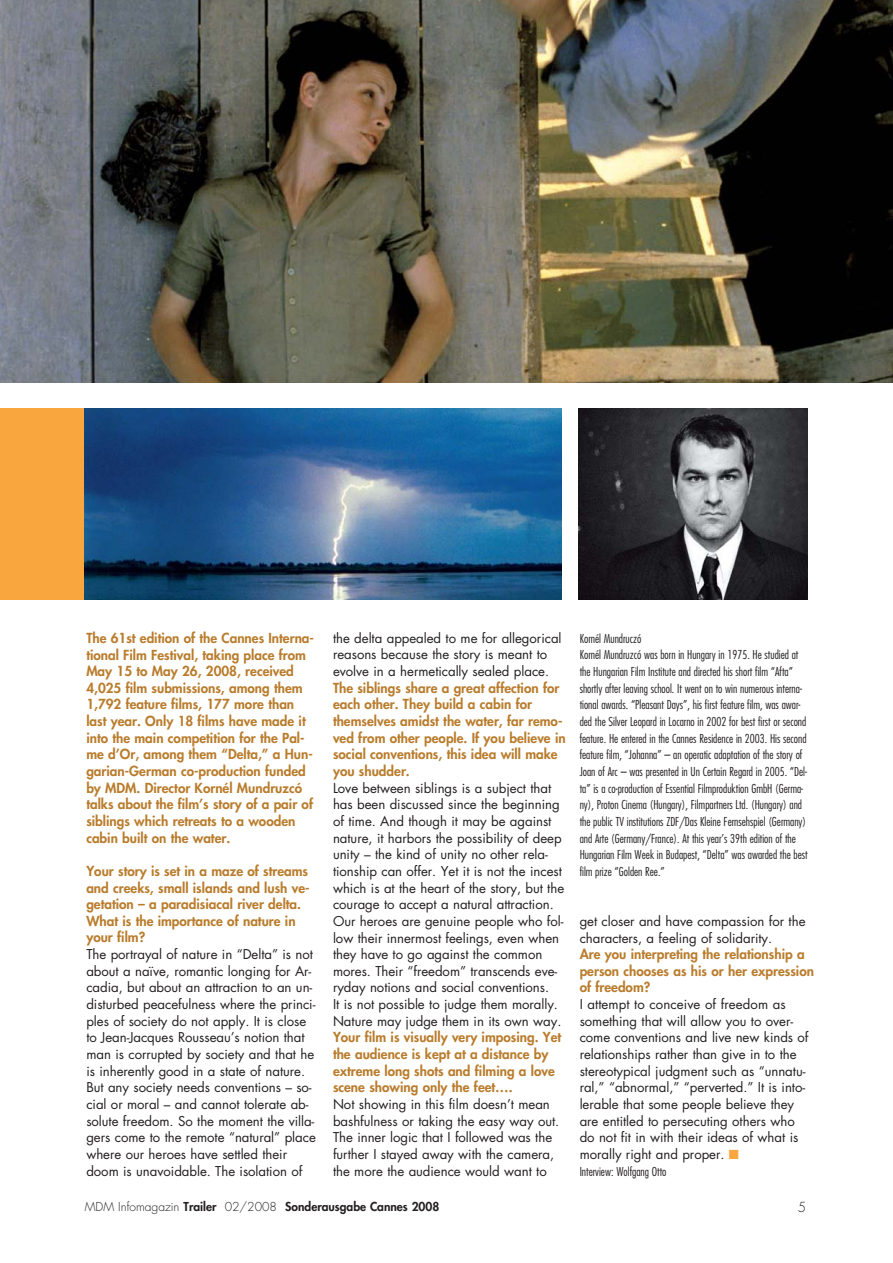
<style>
.page{position:relative;width:893px;height:1263px;background:#fff}
.page>*{position:absolute;margin:0;border:0;box-sizing:border-box;transform-origin:0 0}
.t1{font:800 13.5px/16.6px "Futura";color:#b97c2c}
.t2{font:300 13.5px "Futura";color:#231f20}
.t3{font:13.2px/16.6px "Futura LT";letter-spacing:-.005em;color:#231f20}
.t4{font:300 condensed 12px/16.6px "Futura";color:#231f20}
.t5{font:800 12px "Futura";color:#231f20}
.s1{color:#faa63f}
.s2{font-weight:300}
</style>
<div class="page">
<img style="left:0;top:0;width:892px;height:383px">
<div style="left:0;top:408px;width:111px;height:192px;background:#faa63f"></div>
<img style="left:578px;top:408px;width:230px;height:192px">
<img style="left:85px;top:408px;width:476px;height:192px">
<p class="t1" style="left:86px;top:631px;width:229px">The 61st edition of the Cannes Interna&shy;tional Film Festival, taking place from May 15 to May 26, 2008, received 4,025 film submissions, among them 1,792 feature films, 177 more than last year. Only 18 films have made it into the main competition for the Pal&shy;me d’Or, among them “Delta,” a Hun&shy;garian-German co-production funded by MDM. Director Kornél Mundruzcó talks about the film’s story of a pair of siblings which retreats to a wooden cabin built on the water.</p>
<p class="t1" style="left:86px;top:864px;width:225px">Your story is set in a maze of streams and creeks, small islands and lush ve&shy;getation – a paradisiacal river delta.<br>What is the importance of nature in your film?</p>
<p class="t3" style="left:86px;top:947px;width:231px">The portrayal of nature in “Delta” is not about a naïve, romantic longing for Ar&shy;cadia, but about an attraction to an un&shy;disturbed peacefulness where the princi&shy;ples of society do not apply. It is close to Jean-Jacques Rousseau’s notion that man is corrupted by society and that he is inherently good in a state of nature.<br>But any society needs conventions – so&shy;cial or moral – and cannot tolerate ab&shy;solute freedom. So the moment the villa&shy;gers come to the remote “natural” place where our heroes have settled their doom is unavoidable. The isolation of</p>
<p class="t3" style="left:333px;top:631px;width:230px">the delta appealed to me for allegorical reasons because the story is meant to evolve in a hermetically sealed place.</p>
<p class="t1" style="left:333px;top:681px;width:234px">The siblings share a great affection for each other. They build a cabin for themselves amidst the water, far remo&shy;ved from other people. If you believe in social conventions, this idea will make you shudder.</p>
<p class="t3" style="left:333px;top:781px;width:233px">Love between siblings is a subject that has been discussed since the beginning of time. And though it may be against nature, it harbors the possibility of deep unity – the kind of unity no other rela&shy;tionship can offer. Yet it is not the incest which is at the heart of the story, but the courage to accept a natural attraction.<br>Our heroes are genuine people who fol&shy;low their innermost feelings, even when they have to go against the common mores. Their “freedom” transcends eve&shy;ryday notions and social conventions.<br>It is not possible to judge them morally.<br>Nature may judge them in its own way.</p>
<p class="t1" style="left:333px;top:1030px;width:230px">Your film is visually very imposing. Yet the audience is kept at a distance by extreme long shots and filming a love scene showing only the feet….</p>
<p class="t3" style="left:333px;top:1097px;width:228px">Not showing in this film doesn’t mean bashfulness or taking the easy way out.<br>The inner logic that I followed was the further I stayed away with the camera, the more the audience would want to</p>
<p class="t4" style="left:580px;top:631px;width:230px">Kornél Mundruczó<br>Kornél Mundruzcó was born in Hungary in 1975. He studied at the Hungarian Film Institute and directed his short film “Afta” shortly after leaving school. It went on to win numerous interna&shy;tional awards. “Pleasant Days”, his first feature film, was awar&shy;ded the Silver Leopard in Locarno in 2002 for best first or second feature. He entered in the Cannes Residence in 2003. His second feature film, “Johanna” – an operatic adaptation of the story of Joan of Arc – was presented in Un Certain Regard in 2005. “Del&shy;ta” is a co-production of Essential Filmproduktion GmbH (Germa&shy;ny), Proton Cinema (Hungary), Filmpartners Ltd. (Hungary) and the public TV institutions ZDF/Das Kleine Fernsehspiel (Germany) and Arte (Germany/France). At this year’s 39th edition of the Hungarian Film Week in Budapest, “Delta” was awarded the best film prize “Golden Ree.”</p>
<p class="t3" style="left:580px;top:914px;width:227px">get closer and have compassion for the characters, a feeling of solidarity.</p>
<p class="t1" style="left:580px;top:947px;width:236px">Are you interpreting the relationship a person chooses as his or her expression of freedom?</p>
<p class="t3" style="left:580px;top:997px;width:230px">I attempt to conceive of freedom as something that will allow you to over&shy;come conventions and live new kinds of relationships rather than give in to the stereotypical judgment such as “unnatu&shy;ral,” “abnormal,” “perverted.” It is into&shy;lerable that some people believe they are entitled to persecuting others who do not fit in with their ideas of what is morally right and proper. <span class="s1">■</span></p>
<p class="t4" style="left:580px;top:1164px;width:88px">Interview: Wolfgang Otto</p>
<p class="t5" style="left:85px;top:1201px;width:356px"><span class="s2">MDM Infomagazin</span> Trailer <span class="s2">02/2008</span> Sonderausgabe Cannes 2008</p>
<p class="t2" style="left:798px;top:1201px;width:10px">5</p>
</div>
